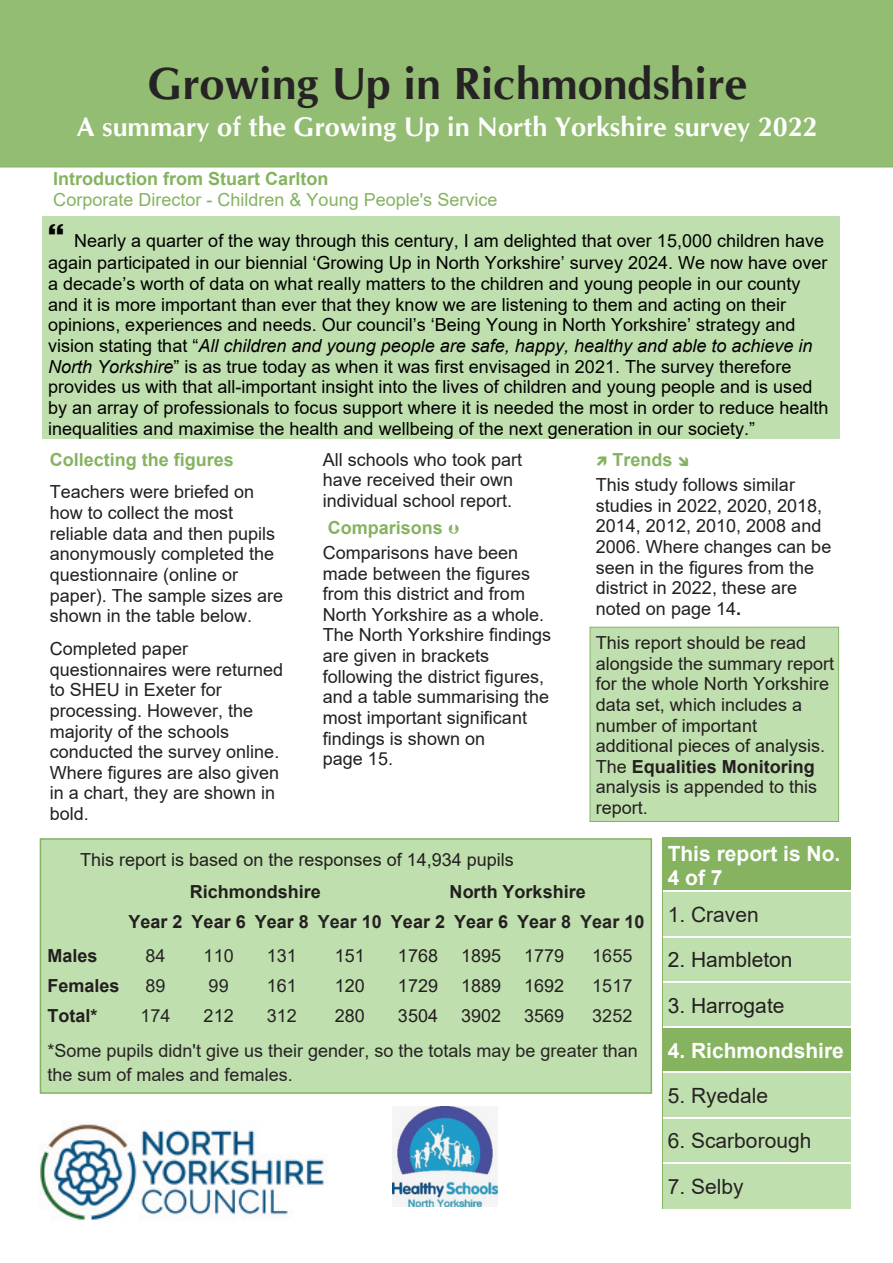
<style>
.page{position:relative;width:893px;height:1263px;background:#fff}
.page>*{position:absolute;margin:0;border:0;box-sizing:border-box;transform-origin:0 0}
.t1{font:700 45px "CG Omega";color:#262324}
.t2{font:700 27px "CG Omega";color:#fff}
.t3{font:21px "Arial";color:#262324}
.t4{font:700 21px/24.2px "Arial";color:#fff}
.t5{font:21px "Arial";color:#231f20}
.t6{font:18px/20.7px "Arial";color:#231f20}
.t7{font:18px/20.7px "Arial";color:#000;text-align:right}
.t8{font:18px/35.5px "Arial";color:#262324;text-align:right}
.t9{font:700 18px/29.5px "Arial";color:#231f20}
.t10{font:700 18px "Arial";color:#85b360}
.t11{font:18px "Arial";color:#85b360}
.s1{font-style:italic}
.s2{font-weight:700}
.s3{color:#262324}
</style>
<div class="page">
<img style="left:39px;top:1065px;width:285px;height:156px">
<div style="left:40px;top:838px;width:612px;height:256px;background:#c0dfae;border:2px solid #85b360"></div>
<div style="left:0;top:0;width:893px;height:167px;background:#93bd73"></div>
<div style="left:590px;top:627px;width:249px;height:195px;background:#c0dfae;border:1px solid #85b360"></div>
<img style="left:392px;top:1106px;width:105px;height:101px">
<div style="left:663px;top:838px;width:187px;height:53px;background:#85b360"></div>
<div style="left:663px;top:891px;width:187px;height:46px;background:#c0dfae"></div>
<div style="left:663px;top:937px;width:187px;height:45px;background:#c0dfae"></div>
<div style="left:663px;top:982px;width:187px;height:45px;background:#c0dfae"></div>
<div style="left:663px;top:1027px;width:187px;height:45px;background:#85b360"></div>
<div style="left:663px;top:1072px;width:187px;height:46px;background:#c0dfae"></div>
<div style="left:663px;top:1118px;width:187px;height:45px;background:#c0dfae"></div>
<div style="left:663px;top:1163px;width:187px;height:45px;background:#c0dfae"></div>
<hr style="left:663px;top:891px;width:187px;height:1px;background:#fff">
<hr style="left:663px;top:936px;width:187px;height:1px;background:#fff">
<hr style="left:663px;top:981px;width:187px;height:2px;background:#fff">
<hr style="left:663px;top:1026px;width:187px;height:2px;background:#fff">
<hr style="left:663px;top:1072px;width:187px;height:1px;background:#fff">
<hr style="left:663px;top:1117px;width:187px;height:1px;background:#fff">
<hr style="left:663px;top:1162px;width:187px;height:1px;background:#fff">
<div style="left:42px;top:216px;width:798px;height:223px;background:#c0dfae"></div>
<h1 class="t1" style="left:147px;top:66px;width:601px">Growing Up in Richmondshire</h1>
<h2 class="t2" style="left:77px;top:116px;width:742px">A summary of the Growing Up in North Yorkshire survey 2022</h2>
<p class="t10" style="left:53px;top:172px;width:276px">Introduction from Stuart Carlton</p>
<p class="t11" style="left:53px;top:193px;width:446px">Corporate Director - Children &amp; Young People's Service</p>
<p class="t7" style="left:48px;top:231px;width:781px;line-height:22.6px">Nearly a quarter of the way through this century, I am delighted that over 15,000 children have again participated in our biennial ‘Growing Up in North Yorkshire’ survey 2024. We now have over</p>
<p class="t7" style="left:48px;top:275px;width:782px;text-align:left">a decade’s worth of data on what really matters to the children and young people in our county and it is more important than ever that they know we are listening to them and acting on their opinions, experiences and needs. Our council’s ‘Being Young in North Yorkshire’ strategy and vision stating that “<span class="s1">All children and young people are safe, happy, healthy and able to achieve in North Yorkshire</span>” is as true today as when it was first envisaged in 2021. The survey therefore provides us with that all-important insight into the lives of children and young people and is used by an array of professionals to focus support where it is needed the most in order to reduce health inequalities and maximise the health and wellbeing of the next generation in our society.”</p>
<p class="t10" style="left:50px;top:453px;width:186px">Collecting the figures</p>
<p class="t6" style="left:50px;top:483px;width:235px">Teachers were briefed on how to collect the most reliable data and then pupils anonymously completed the questionnaire (online or paper). The sample sizes are shown in the table below.</p>
<p class="t6" style="left:50px;top:640px;width:235px">Completed paper questionnaires were returned to SHEU in Exeter for processing. However, the majority of the schools conducted the survey online.<br>Where figures are also given in a chart, they are shown in bold.</p>
<p class="t6" style="left:323px;top:451px;width:201px">All schools who took part have received their own individual school report.</p>
<p class="t10" style="left:328px;top:521px;width:117px">Comparisons</p>
<p class="t6" style="left:323px;top:544px;width:230px">Comparisons have been made between the figures from this district and from<br>North Yorkshire as a whole.<br>The North Yorkshire findings are given in brackets following the district figures, and a table summarising the most important significant findings is shown on<br>page 15.</p>
<p class="t10" style="left:613px;top:453px;width:62px">Trends</p>
<p class="t6" style="left:596px;top:476px;width:237px">This study follows similar studies in 2022, 2020, 2018,<br>2014, 2012, 2010, 2008 and<br>2006. Where changes can be seen in the figures from the district in 2022, these are noted on page 14<span class="s2">.</span></p>
<p class="t6" style="left:596px;top:634px;width:240px">This report should be read alongside the summary report for the whole North Yorkshire data set, which includes a number of important additional pieces of analysis.<br>The <span class="s2">Equalities Monitoring </span>analysis is appended to this report.</p>
<p class="t6" style="left:80px;top:851px;width:435px">This report is based on the responses of 14,934 pupils</p>
<p class="t9" style="left:129px;top:879px;width:517px;text-indent:321px">North Yorkshire<br>Year 2 Year 6 Year 8 <span class="s3">Year 10</span> Year 2 Year 6 Year 8 <span class="s3">Year 10</span></p>
<p class="t9" style="left:190px;top:879px;width:133px">Richmondshire</p>
<p class="t9" style="left:47px;top:943px;width:52px">Males</p>
<p class="t8" style="left:146px;top:940px;width:22px">84</p>
<p class="t8" style="left:204px;top:940px;width:32px">110</p>
<p class="t8" style="left:267px;top:940px;width:32px">131</p>
<p class="t6" style="left:335px;top:947px;width:32px">151</p>
<p class="t6" style="left:398px;top:947px;width:42px">1768</p>
<p class="t6" style="left:461px;top:947px;width:42px">1895</p>
<p class="t6" style="left:524px;top:947px;width:42px">1779</p>
<p class="t8" style="left:592px;top:940px;width:42px">1655</p>
<p class="t9" style="left:47px;top:972px;width:74px">Females</p>
<p class="t8" style="left:146px;top:969px;width:22px">89</p>
<p class="t8" style="left:209px;top:969px;width:22px">99</p>
<p class="t8" style="left:267px;top:969px;width:32px">161</p>
<p class="t6" style="left:335px;top:977px;width:32px">120</p>
<p class="t6" style="left:398px;top:977px;width:42px">1729</p>
<p class="t6" style="left:461px;top:977px;width:42px">1889</p>
<p class="t6" style="left:524px;top:977px;width:42px">1692</p>
<p class="t8" style="left:592px;top:969px;width:42px">1517</p>
<p class="t9" style="left:47px;top:1002px;width:52px">Total*</p>
<p class="t8" style="left:141px;top:999px;width:32px">174</p>
<p class="t6" style="left:204px;top:1006px;width:32px">212</p>
<p class="t8" style="left:267px;top:999px;width:32px">312</p>
<p class="t6" style="left:335px;top:1006px;width:32px">280</p>
<p class="t6" style="left:398px;top:1006px;width:42px">3504</p>
<p class="t6" style="left:461px;top:1006px;width:42px">3902</p>
<p class="t6" style="left:524px;top:1006px;width:42px">3569</p>
<p class="t8" style="left:47px;top:999px;width:592px">3252<br>*Some pupils didn't give us their gender, so the totals may be greater than</p>
<p class="t8" style="left:47px;top:1059px;width:247px">the sum of males and females.</p>
<p class="t4" style="left:668px;top:843px;width:174px">This report is No.<br>4 of 7</p>
<p class="t3" style="left:668px;top:907px;width:93px">1. Craven</p>
<p class="t5" style="left:668px;top:952px;width:126px">2. Hambleton</p>
<p class="t5" style="left:668px;top:997px;width:118px">3. Harrogate</p>
<p class="t4" style="left:668px;top:1040px;width:178px">4. Richmondshire</p>
<p class="t3" style="left:668px;top:1088px;width:102px">5. Ryedale</p>
<p class="t3" style="left:668px;top:1133px;width:145px">6. Scarborough</p>
<p class="t3" style="left:668px;top:1178px;width:77px">7. Selby</p>
</div>
